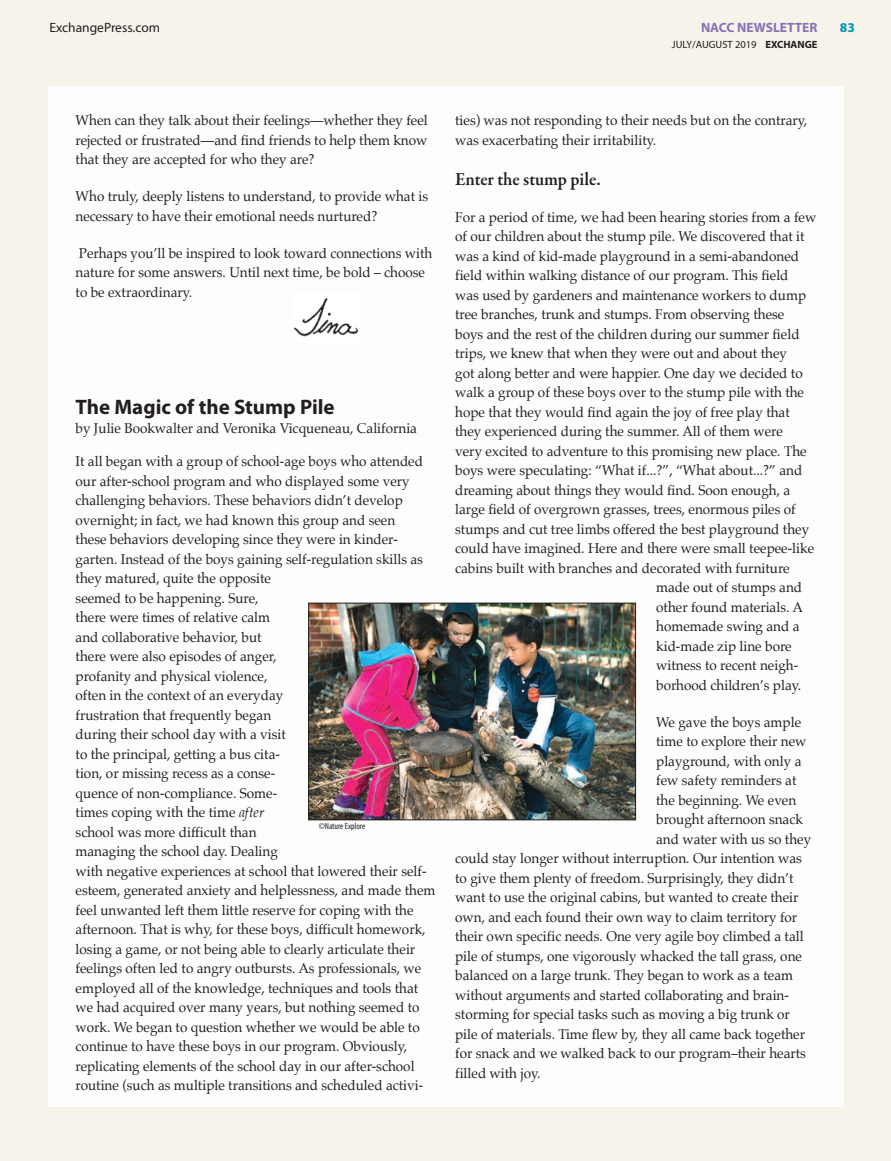
<style>
.page{position:relative;width:891px;height:1161px;background:#f6f3eb}
.page>*{position:absolute;margin:0;border:0;box-sizing:border-box;transform-origin:0 0}
.t1{font:700 21px "Myriad Pro";color:#231f20}
.t2{font:600 18.75px "Garamond Premr Pro";letter-spacing:-.01em;color:#231f20;scale:.95 1}
.t3{font:14.25px/19.5px "Palatino";color:#231f20;scale:.95 1}
.t4{font:13.5px "Myriad Pro";color:#231f20}
.t5{font:700 13.5px "Myriad Pro";color:#8972b3}
.t6{font:700 13.5px "Myriad Pro";color:#0093b4}
.t7{font:10.5px "Myriad Pro";color:#231f20}
.t8{font:condensed 9px "Myriad Pro";color:#231f20}
.s1{font-weight:700}
.s2{font-style:italic}
</style>
<div class="page">
<div style="left:48px;top:86px;width:795px;height:1021px;background:#fdfdfb"></div>
<img style="left:293px;top:297px;width:65px;height:40px">
<img style="left:308px;top:602px;width:328px;height:219px">
<p class="t4" style="left:50px;top:19px;width:112px">ExchangePress.com</p>
<p class="t5" style="left:701px;top:19px;width:118px">NACC NEWSLETTER</p>
<p class="t6" style="left:840px;top:19px;width:16px">83</p>
<p class="t7" style="left:672px;top:38px;width:147px">JULY/AUGUST 2019 <span class="s1">EXCHANGE</span></p>
<p class="t3" style="left:76px;top:110px;width:372px;text-align:justify">When can they talk about their feelings—whether they feel rejected or frustrated—and find friends to help them know that they are accepted for who they are?</p>
<p class="t3" style="left:76px;top:186px;width:373px">Who truly, deeply listens to understand, to provide what is necessary to have their emotional needs nurtured?</p>
<p class="t3" style="left:76px;top:243px;width:377px">Perhaps you’ll be inspired to look toward connections with nature for some answers. Until next time, be bold – choose to be extraordinary.</p>
<h1 class="t1" style="left:76px;top:393px;width:261px">The Magic of the Stump Pile</h1>
<p class="t3" style="left:76px;top:419px;width:361px">by Julie Bookwalter and Veronika Vicqueneau, California</p>
<p class="t3" style="left:76px;top:452px;width:380px">It all began with a group of school-age boys who attended our after-school program and who displayed some very challenging behaviors. These behaviors didn’t develop overnight; in fact, we had known this group and seen<br>these behaviors developing since they were in kinder&shy;garten. Instead of the boys gaining self-regulation skills as they matured, quite the opposite<br>seemed to be happening. Sure,<br>there were times of relative calm<br>and collaborative behavior, but<br>there were also episodes of anger,<br>profanity and physical violence,<br>often in the context of an everyday<br>frustration that frequently began<br>during their school day with a visit<br>to the principal, getting a bus cita-<br>tion, or missing recess as a conse-<br>quence of non-compliance. Some-<br>times coping with the time <span class="s2">after<br></span>school was more difficult than<br>managing the school day. Dealing<br>with negative experiences at school that lowered their self&shy;esteem, generated anxiety and helplessness, and made them feel unwanted left them little reserve for coping with the afternoon. That is why, for these boys, difficult homework, losing a game, or not being able to clearly articulate their feelings often led to angry outbursts. As professionals, we employed all of the knowledge, techniques and tools that we had acquired over many years, but nothing seemed to work. We began to question whether we would be able to continue to have these boys in our program. Obviously, replicating elements of the school day in our after-school routine (such as multiple transitions and scheduled activi-</p>
<p class="t8" style="left:319px;top:820px;width:48px">©Nature Explore</p>
<p class="t3" style="left:455px;top:110px;width:372px">ties) was not responding to their needs but on the contrary, was exacerbating their irritability.</p>
<h2 class="t2" style="left:455px;top:167px;width:155px">Enter the stump pile.</h2>
<p class="t3" style="left:455px;top:207px;width:382px">For a period of time, we had been hearing stories from a few</p>
<p class="t3" style="left:455px;top:227px;width:369px">of our children about the stump pile. We discovered that it</p>
<p class="t3" style="left:455px;top:246px;width:364px">was a kind of kid-made playground in a semi-abandoned</p>
<p class="t3" style="left:455px;top:266px;width:352px">field within walking distance of our program. This field</p>
<p class="t3" style="left:455px;top:285px;width:371px">was used by gardeners and maintenance workers to dump</p>
<p class="t3" style="left:455px;top:305px;width:348px">tree branches, trunk and stumps. From observing these</p>
<p class="t3" style="left:455px;top:324px;width:364px">boys and the rest of the children during our summer field</p>
<p class="t3" style="left:455px;top:344px;width:351px">trips, we knew that when they were out and about they</p>
<p class="t3" style="left:455px;top:363px;width:367px">got along better and were happier. One day we decided to</p>
<p class="t3" style="left:455px;top:382px;width:369px">walk a group of these boys over to the stump pile with the</p>
<p class="t3" style="left:455px;top:402px;width:354px">hope that they would find again the joy of free play that</p>
<p class="t3" style="left:455px;top:421px;width:346px">they experienced during the summer. All of them were</p>
<p class="t3" style="left:455px;top:441px;width:372px">very excited to adventure to this promising new place. The</p>
<p class="t3" style="left:455px;top:460px;width:367px">boys were speculating: “What if...?”, “What about...?” and</p>
<p class="t3" style="left:455px;top:480px;width:354px">dreaming about things they would find. Soon enough, a</p>
<p class="t3" style="left:455px;top:499px;width:360px">large field of overgrown grasses, trees, enormous piles of</p>
<p class="t3" style="left:455px;top:519px;width:374px">stumps and cut tree limbs offered the best playground they</p>
<p class="t3" style="left:455px;top:538px;width:379px">could have imagined. Here and there were small teepee-like</p>
<p class="t3" style="left:455px;top:558px;width:354px">cabins built with branches and decorated with furniture</p>
<p class="t3" style="left:656px;top:577px;width:155px">made out of stumps and</p>
<p class="t3" style="left:656px;top:597px;width:156px">other found materials. A</p>
<p class="t3" style="left:656px;top:616px;width:152px">homemade swing and a</p>
<p class="t3" style="left:656px;top:636px;width:144px">kid-made zip line bore</p>
<p class="t3" style="left:656px;top:655px;width:151px">witness to recent neigh-</p>
<p class="t3" style="left:656px;top:675px;width:154px">borhood children’s play.</p>
<p class="t3" style="left:656px;top:712px;width:154px">We gave the boys ample</p>
<p class="t3" style="left:656px;top:732px;width:160px">time to explore their new</p>
<p class="t3" style="left:656px;top:751px;width:154px">playground, with only a</p>
<p class="t3" style="left:656px;top:771px;width:149px">few safety reminders at</p>
<p class="t3" style="left:656px;top:790px;width:149px">the beginning. We even</p>
<p class="t3" style="left:656px;top:810px;width:156px">brought afternoon snack</p>
<p class="t3" style="left:656px;top:829px;width:165px">and water with us so they</p>
<p class="t3" style="left:455px;top:849px;width:367px">could stay longer without interruption. Our intention was</p>
<p class="t3" style="left:455px;top:868px;width:358px">to give them plenty of freedom. Surprisingly, they didn’t</p>
<p class="t3" style="left:455px;top:888px;width:363px">want to use the original cabins, but wanted to create their</p>
<p class="t3" style="left:455px;top:907px;width:362px">own, and each found their own way to claim territory for</p>
<p class="t3" style="left:455px;top:927px;width:368px">their own specific needs. One very agile boy climbed a tall</p>
<p class="t3" style="left:455px;top:946px;width:367px">pile of stumps, one vigorously whacked the tall grass, one</p>
<p class="t3" style="left:455px;top:966px;width:357px">balanced on a large trunk. They began to work as a team</p>
<p class="t3" style="left:455px;top:985px;width:353px">without arguments and started collaborating and brain-</p>
<p class="t3" style="left:455px;top:1005px;width:354px">storming for special tasks such as moving a big trunk or</p>
<p class="t3" style="left:455px;top:1024px;width:370px">pile of materials. Time flew by, they all came back together</p>
<p class="t3" style="left:455px;top:1044px;width:371px">for snack and we walked back to our program–their hearts</p>
<p class="t3" style="left:455px;top:1063px;width:91px">filled with joy.</p>
</div>
